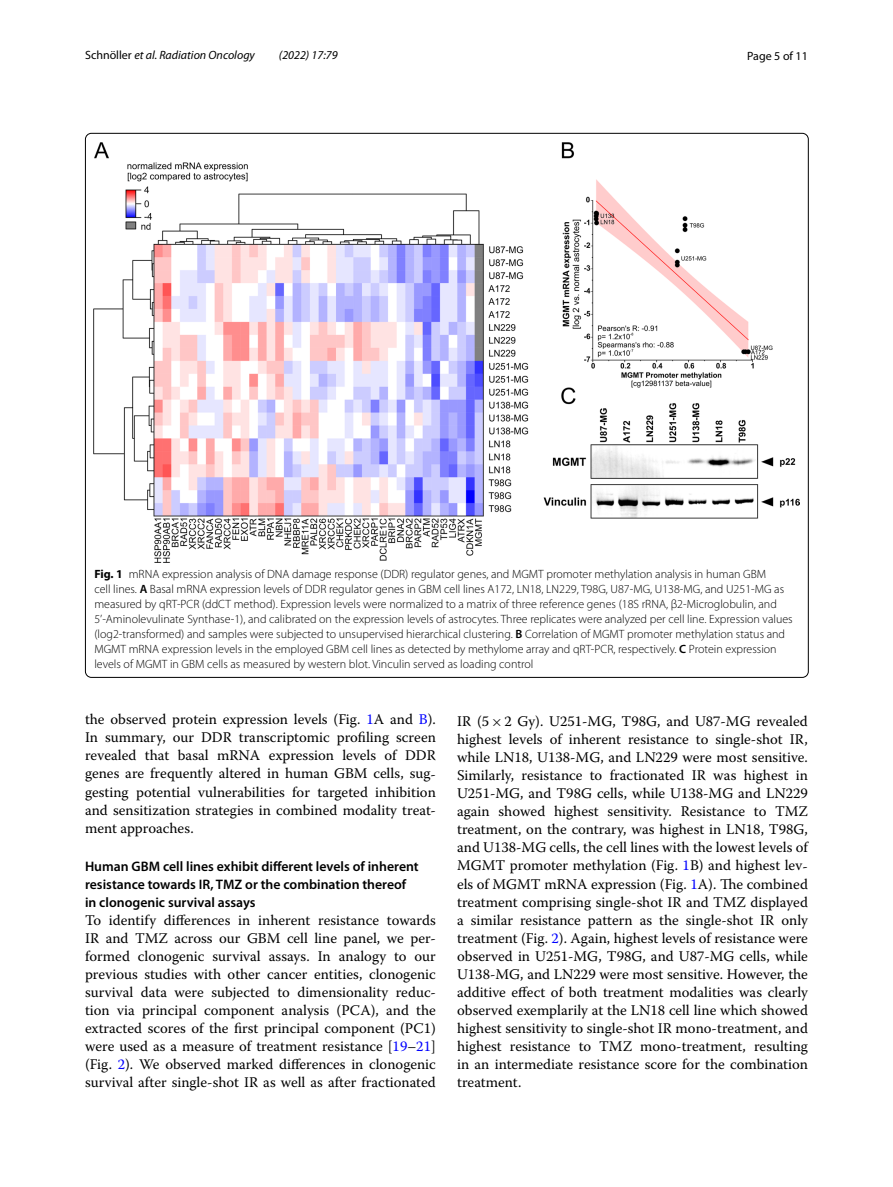
<style>
.page{position:relative;width:893px;height:1187px;background:#fff}
.page>*{position:absolute;margin:0;border:0;box-sizing:border-box;transform-origin:0 0}
.t1{font:14.7px/18px "Warnock Pro";color:#000;text-align:justify}
.t2{font:600 13.8px/18px "Myriad Pro";color:#000}
.t3{font:300 12px/15px "Myriad Pro";color:#000}
.t4{font:italic 12px "Myriad Pro";color:#000}
.t5{font:12px "Myriad Pro";color:#000}
.s1{font-style:normal}
.s2{font-weight:700}
.s3{font-weight:600}
.s4{color:#00f}
.s5{font-family:"MTSY"}
</style>
<div class="page">
<img style="left:94px;top:142px;width:706px;height:421px">
<p class="t4" style="left:85px;top:48px;width:171px"><span class="s1">Schnöller</span> et al. Radiation Oncology</p>
<p class="t4" style="left:279px;top:48px;width:60px">(2022) 17:79</p>
<p class="t5" style="left:747px;top:48px;width:62px">Page 5 of 11</p>
<p class="t3" style="left:94px;top:566px;width:700px"><span class="s2">Fig. 1</span> mRNA expression analysis of DNA damage response (DDR) regulator genes, and MGMT promoter methylation analysis in human GBM<br>cell lines. <span class="s3">A</span> Basal mRNA expression levels of DDR regulator genes in GBM cell lines A172, LN18, LN229, T98G, U87-MG, U138-MG, and U251-MG as measured by qRT-PCR (ddCT method). Expression levels were normalized to a matrix of three reference genes (18S rRNA, β2-Microglobulin, and 5’-Aminolevulinate Synthase-1), and calibrated on the expression levels of astrocytes. Three replicates were analyzed per cell line. Expression values (log2-transformed) and samples were subjected to unsupervised hierarchical clustering. <span class="s3">B</span> Correlation of MGMT promoter methylation status and MGMT mRNA expression levels in the employed GBM cell lines as detected by methylome array and qRT-PCR, respectively. <span class="s3">C</span> Protein expression levels of MGMT in GBM cells as measured by western blot. Vinculin served as loading control</p>
<p class="t1" style="left:85px;top:710px;width:352px">the observed protein expression levels (Fig. <span class="s4">1</span>A and <span class="s4">B</span>).<br>In summary, our DDR transcriptomic profiling screen revealed that basal mRNA expression levels of DDR genes are frequently altered in human GBM cells, sug&shy;gesting potential vulnerabilities for targeted inhibition and sensitization strategies in combined modality treat&shy;ment approaches.</p>
<p class="t2" style="left:85px;top:856px;width:335px">Human GBM cell lines exhibit different levels of inherent resistance towards IR, TMZ or the combination thereof in clonogenic survival assays</p>
<p class="t1" style="left:85px;top:910px;width:352px">To identify differences in inherent resistance towards IR and TMZ across our GBM cell line panel, we per&shy;formed clonogenic survival assays. In analogy to our previous studies with other cancer entities, clonogenic survival data were subjected to dimensionality reduc&shy;tion via principal component analysis (PCA), and the extracted scores of the first principal component (PC1) were used as a measure of treatment resistance [<span class="s4">19</span>–<span class="s4">21</span>] (Fig. <span class="s4">2</span>). We observed marked differences in clonogenic survival after single-shot IR as well as after fractionated</p>
<p class="t1" style="left:457px;top:712px;width:352px">IR (5<span class="s5">×</span>2 Gy). U251-MG, T98G, and U87-MG revealed highest levels of inherent resistance to single-shot IR, while LN18, U138-MG, and LN229 were most sensitive.<br>Similarly, resistance to fractionated IR was highest in U251-MG, and T98G cells, while U138-MG and LN229 again showed highest sensitivity. Resistance to TMZ treatment, on the contrary, was highest in LN18, T98G, and U138-MG cells, the cell lines with the lowest levels of MGMT promoter methylation (Fig. <span class="s4">1</span>B) and highest lev&shy;els of MGMT mRNA expression (Fig. <span class="s4">1</span>A). The combined treatment comprising single-shot IR and TMZ displayed a similar resistance pattern as the single-shot IR only treatment (Fig. <span class="s4">2</span>). Again, highest levels of resistance were observed in U251-MG, T98G, and U87-MG cells, while U138-MG, and LN229 were most sensitive. However, the additive effect of both treatment modalities was clearly observed exemplarily at the LN18 cell line which showed highest sensitivity to single-shot IR mono-treatment, and highest resistance to TMZ mono-treatment, resulting in an intermediate resistance score for the combination treatment.</p>
</div>
